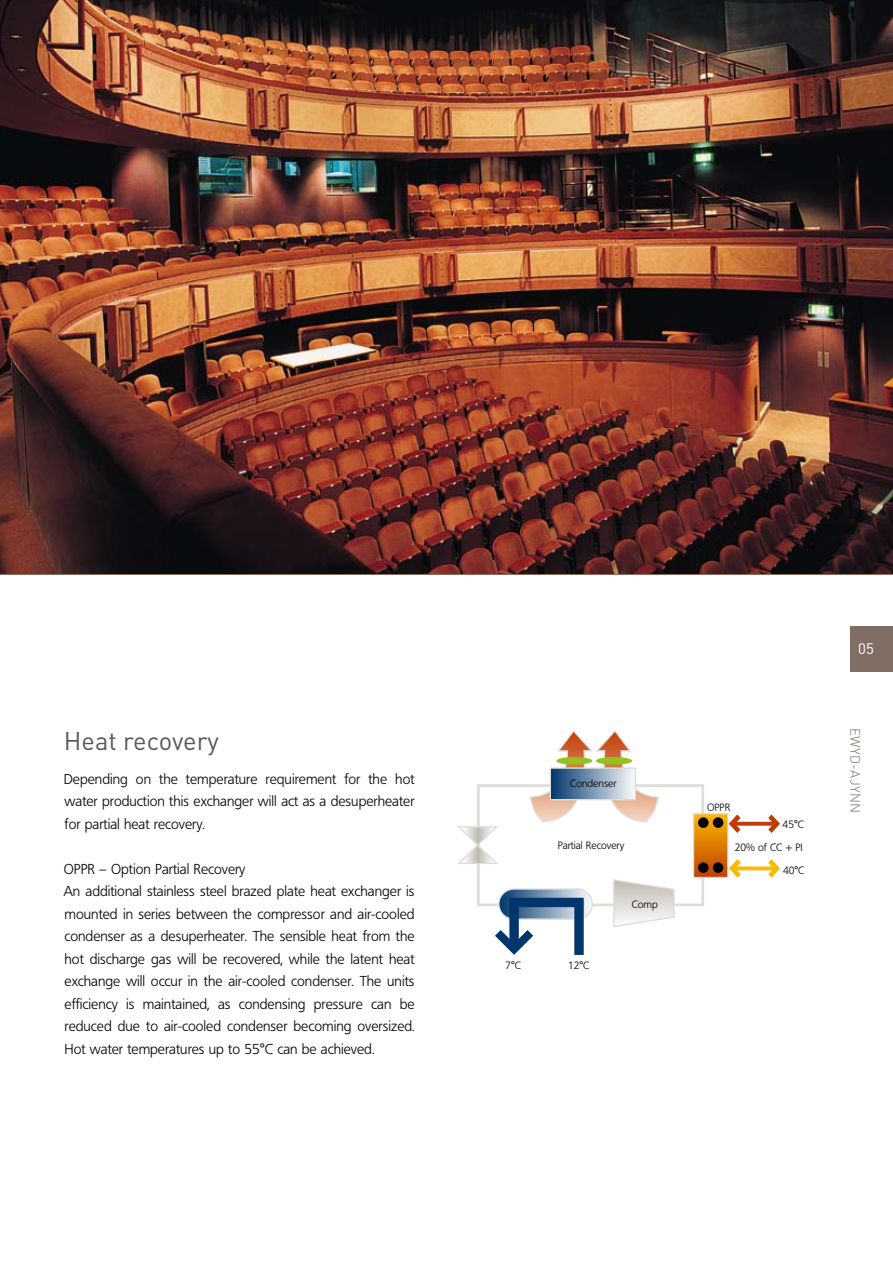
<style>
.page{position:relative;width:893px;height:1263px;background:#fff}
.page>*{position:absolute;margin:0;border:0;box-sizing:border-box;transform-origin:0 0}
.t1{font:25.5px "DIN";color:#595959}
.t2{font:15px "DIN";color:#fff}
.t3{font:300 14.25px/22.5px "Frutiger BSK45";color:#000;text-align:justify}
.t4{font:300 13.5px "DIN";letter-spacing:.025em;color:#806e65}
.t5{font:300 10.5px "Frutiger BSK45";color:#000}
</style>
<div class="page">
<div style="left:850px;top:626px;width:43px;height:45px;background:#806e65"></div>
<img style="left:0;top:0;width:893px;height:573px">
<svg style="left:742px;top:822px;width:25px;height:4px"></svg>
<svg style="left:767px;top:814px;width:13px;height:19px"></svg>
<svg style="left:742px;top:866px;width:25px;height:4px"></svg>
<svg style="left:767px;top:859px;width:13px;height:19px"></svg>
<svg style="left:457px;top:730px;width:285px;height:225px"></svg>
<div style="left:698px;top:817px;width:11px;height:11px;background:#000;border-radius:50%"></div>
<div style="left:713px;top:817px;width:10px;height:11px;background:#000;border-radius:50%"></div>
<div style="left:698px;top:862px;width:11px;height:11px;background:#000;border-radius:50%"></div>
<div style="left:713px;top:862px;width:10px;height:11px;background:#000;border-radius:50%"></div>
<div style="left:556px;top:757px;width:36px;height:8px;background:#94c11c;border-radius:50%"></div>
<div style="left:596px;top:757px;width:36px;height:8px;background:#94c11c;border-radius:50%"></div>
<h1 class="t1" style="left:64px;top:726px;width:157px">Heat recovery</h1>
<p class="t3" style="left:64px;top:768px;width:352px">Depending on the temperature requirement for the hot water production this exchanger will act as a desuperheater for partial heat recovery.</p>
<p class="t3" style="left:64px;top:858px;width:352px;text-align:left">OPPR – Option Partial Recovery<br>An additional stainless steel brazed plate heat exchanger is mounted in series between the compressor and air-cooled condenser as a desuperheater. The sensible heat from the hot discharge gas will be recovered, while the latent heat exchange will occur in the air-cooled condenser. The units efficiency is maintained, as condensing pressure can be reduced due to air-cooled condenser becoming oversized.<br>Hot water temperatures up to 55°C can be achieved.</p>
<p class="t5" style="left:570px;top:777px;width:48px">Condenser</p>
<p class="t5" style="left:558px;top:839px;width:68px">Partial Recovery</p>
<p class="t5" style="left:505px;top:959px;width:17px">7°C</p>
<p class="t5" style="left:568px;top:959px;width:23px">12°C</p>
<p class="t5" style="left:632px;top:898px;width:28px">Comp</p>
<p class="t5" style="left:707px;top:801px;width:24px">OPPR</p>
<p class="t5" style="left:783px;top:819px;width:23px">45°C</p>
<p class="t5" style="left:783px;top:864px;width:23px">40°C</p>
<p class="t5" style="left:735px;top:841px;width:69px">20% of CC + PI</p>
<p class="t2" style="left:858px;top:640px;width:17px">05</p>
<p class="t4" style="left:864px;top:728px;width:84px;rotate:90deg">EWYD-AJYNN</p>
</div>
